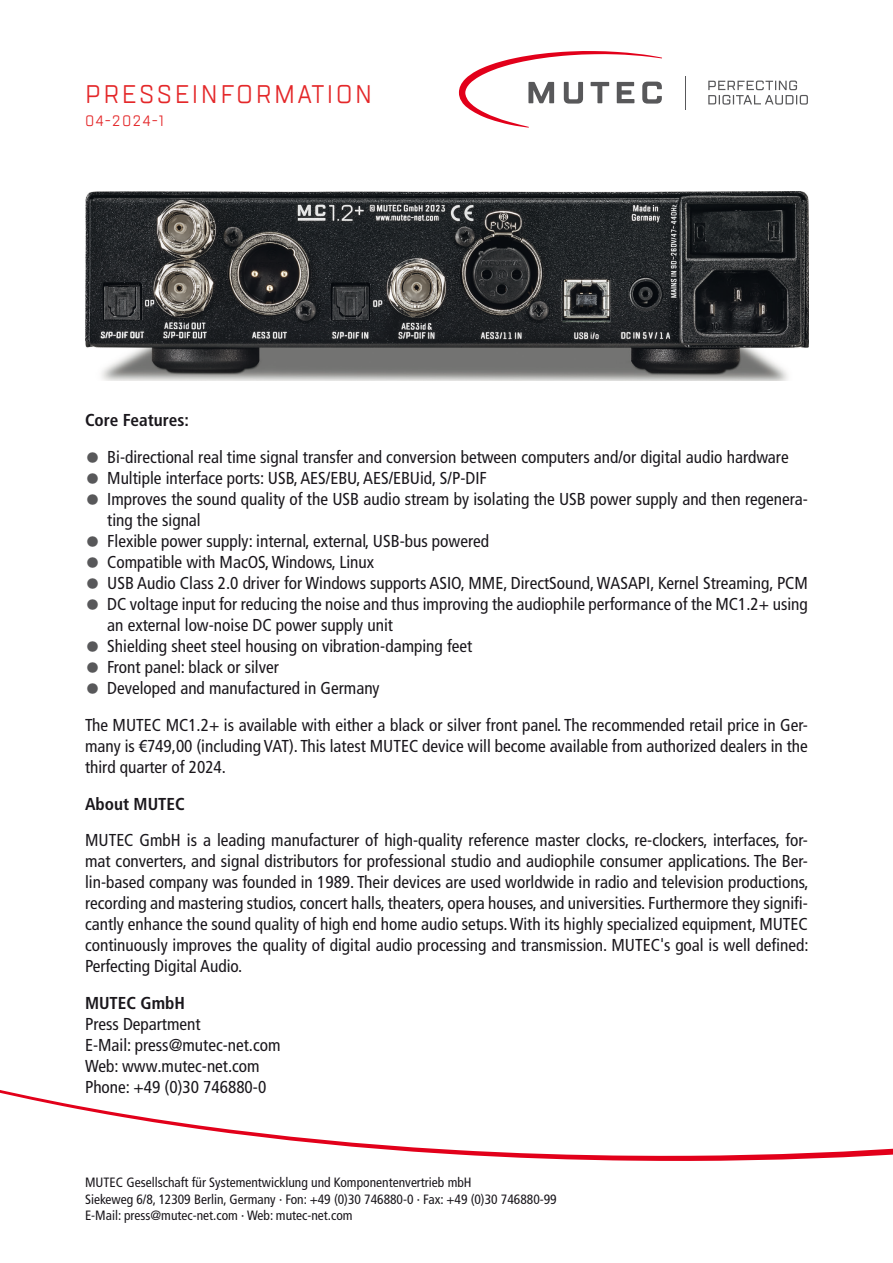
<style>
.page{position:relative;width:893px;height:1263px;background:#fff}
.page>*{position:absolute;margin:0;border:0;box-sizing:border-box;transform-origin:0 0}
.t1{font:25.5px "TT Lakes Condensed";letter-spacing:.1em;color:#e42729}
.t2{font:condensed 17.25px/21px "Frutiger LT Pro";color:#1a171c}
.t3{font:700 condensed 17.25px "Frutiger LT Pro";color:#1a171c}
.t4{font:15px "TT Lakes Condensed";letter-spacing:.1em;color:#e42729}
.t5{font:condensed 13.5px/16.5px "Frutiger LT Pro";color:#1a171c}
.s1{font-size:30px;color:#58585a}
</style>
<div class="page">
<svg style="left:0;top:1090px;width:893px;height:71px"></svg>
<svg style="left:459px;top:51px;width:203px;height:77px"></svg>
<svg style="left:708px;top:81px;width:100px;height:24px"></svg>
<hr style="left:686px;top:76px;width:1px;height:33px;background:#58585a">
<img style="left:85px;top:191px;width:723px;height:190px">
<h1 class="t1" style="left:85px;top:78px;width:289px">PRESSEINFORMATION</h1>
<p class="t4" style="left:85px;top:111px;width:80px">04-2024-1</p>
<p class="t3" style="left:85px;top:410px;width:105px">Core Features:</p>
<p class="t2" style="left:85px;top:447px;width:705px"><span class="s1">•</span> Bi-directional real time signal transfer and conversion between computers and/or digital audio hardware</p>
<p class="t2" style="left:85px;top:468px;width:403px"><span class="s1">•</span> Multiple interface ports: USB, AES/EBU, AES/EBUid, S/P-DIF</p>
<p class="t2" style="left:107px;top:489px;width:702px;text-indent:-22px"><span class="s1">•</span> Improves the sound quality of the USB audio stream by isolating the USB power supply and then regenera&shy;ting the signal</p>
<p class="t2" style="left:85px;top:531px;width:406px"><span class="s1">•</span> Flexible power supply: internal, external, USB-bus powered</p>
<p class="t2" style="left:85px;top:552px;width:291px"><span class="s1">•</span> Compatible with MacOS, Windows, Linux</p>
<p class="t2" style="left:85px;top:573px;width:724px"><span class="s1">•</span> USB Audio Class 2.0 driver for Windows supports ASIO, MME, DirectSound, WASAPI, Kernel Streaming, PCM</p>
<p class="t2" style="left:107px;top:594px;width:702px;text-indent:-22px"><span class="s1">•</span> DC voltage input for reducing the noise and thus improving the audiophile performance of the MC1.2+ using an external low-noise DC power supply unit</p>
<p class="t2" style="left:85px;top:636px;width:389px"><span class="s1">•</span> Shielding sheet steel housing on vibration-damping feet</p>
<p class="t2" style="left:85px;top:657px;width:195px"><span class="s1">•</span> Front panel: black or silver</p>
<p class="t2" style="left:85px;top:670px;width:724px;line-height:36.8px"><span class="s1">•</span> Developed and manufactured in Germany<br>The MUTEC MC1.2+ is available with either a black or silver front panel. The recommended retail price in Ger-</p>
<p class="t2" style="left:85px;top:735px;width:724px">many is €749,00 (including VAT). This latest MUTEC device will become available from authorized dealers in the third quarter of 2024.</p>
<p class="t3" style="left:85px;top:793px;width:101px">About MUTEC</p>
<p class="t2" style="left:85px;top:830px;width:725px;text-align:justify">MUTEC GmbH is a leading manufacturer of high-quality reference master clocks, re-clockers, interfaces, for&shy;mat converters, and signal distributors for professional studio and audiophile consumer applications. The Ber&shy;lin-based company was founded in 1989. Their devices are used worldwide in radio and television productions, recording and mastering studios, concert halls, theaters, opera houses, and universities. Furthermore they signifi&shy;cantly enhance the sound quality of high end home audio setups. With its highly specialized equipment, MUTEC continuously improves the quality of digital audio processing and transmission. MUTEC's goal is well defined:<br>Perfecting Digital Audio.</p>
<p class="t3" style="left:85px;top:993px;width:101px">MUTEC GmbH</p>
<p class="t2" style="left:85px;top:1014px;width:197px">Press Department<br>E-Mail: press@mutec-net.com<br>Web: www.mutec-net.com<br>Phone: +49 (0)30 746880-0</p>
<p class="t5" style="left:85px;top:1174px;width:473px">MUTEC Gesellschaft für Systementwicklung und Komponentenvertrieb mbH<br>Siekeweg 6/8, 12309 Berlin, Germany · Fon: +49 (0)30 746880-0 · Fax: +49 (0)30 746880-99<br>E-Mail: press@mutec-net.com · Web: mutec-net.com</p>
</div>
